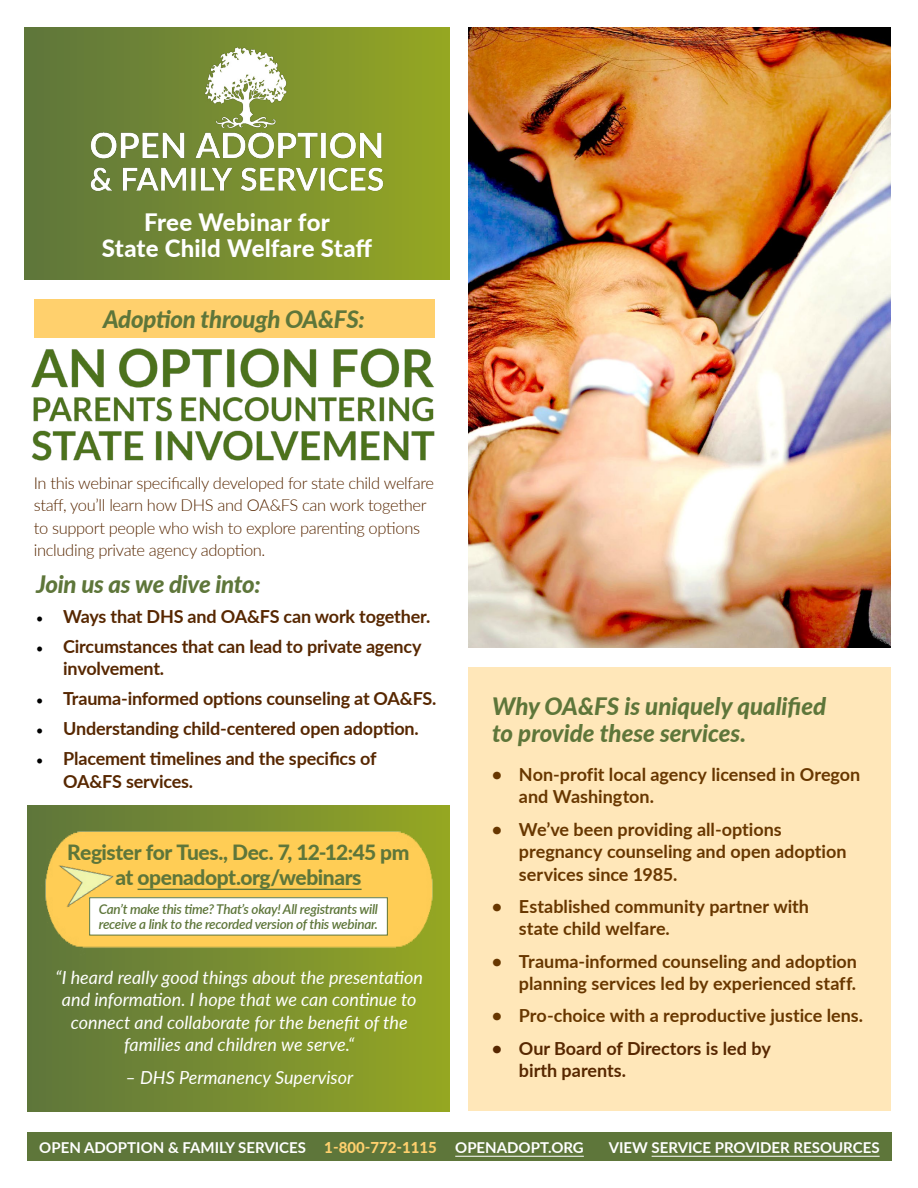
<style>
.page{position:relative;width:918px;height:1188px;background:#fff}
.page>*{position:absolute;margin:0;border:0;box-sizing:border-box;transform-origin:0 0}
.t1{font:italic 800 24px/27px "Lato";letter-spacing:-.005em;color:#5e763a}
.t2{font:800 24px/26.2px "Lato";letter-spacing:.005em;color:#fff;text-align:center}
.t3{font:800 21px/24.8px "Lato";letter-spacing:-.02em;color:#5e763a;text-align:center}
.t4{font:700 18px/22.5px "Lato";color:#683700}
.t5{font:700 18px/22.5px "Lato";letter-spacing:-.01em;color:#572700}
.t6{font:italic 18px/22.5px "Lato";color:#fff;text-align:center}
.t7{font:300 16.5px/22.5px "Lato";letter-spacing:-.02em;color:#572700}
.t8{font:700 15px "Lato";color:#fff}
.t9{font:italic 600 13.5px/15px "Lato";letter-spacing:-.02em;color:#5e763a}
.s1{font-family:"Minion Pro";color:#000}
.s2{font-weight:800;color:#ffd06d}
</style>
<div class="page">
<div style="left:27px;top:806px;width:423px;height:305px;background:linear-gradient(to right,#5d753d,#95a724)"></div>
<div style="left:25px;top:28px;width:425px;height:251px;background:linear-gradient(to right,#5d753d,#95a724)"></div>
<img style="left:468px;top:27px;width:423px;height:621px">
<img style="left:84px;top:44px;width:306px;height:153px">
<div style="left:468px;top:668px;width:423px;height:443px;background:#ffe7b9"></div>
<div style="left:27px;top:1133px;width:865px;height:28px;background:#5e763a"></div>
<hr style="left:455px;top:1156px;width:129px;height:1px;background:#fff">
<hr style="left:652px;top:1156px;width:228px;height:1px;background:#fff">
<img style="left:31px;top:348px;width:404px;height:113px">
<div style="left:34px;top:299px;width:400px;height:39px;background:#ffd06d"></div>
<img style="left:41px;top:831px;width:400px;height:132px">
<hr style="left:138px;top:889px;width:224px;height:1px;background:#5e763a">
<img style="left:54px;top:854px;width:66px;height:54px">
<div style="left:90px;top:898px;width:297px;height:37px;background:#fff"></div>
<div style="left:89px;top:897px;width:299px;height:38px;border:1px solid #5e763a"></div>
<h1 class="t2" style="left:102px;top:208px;width:272px">Free Webinar for<br>State Child Welfare Staff</h1>
<h1 class="t1" style="left:103px;top:305px;width:263px">Adoption through OA&amp;FS:</h1>
<p class="t7" style="left:34px;top:471px;width:402px">In this webinar specifically developed for state child welfare staff, you’ll learn how DHS and OA&amp;FS can work together to support people who wish to explore parenting options including private agency adoption.</p>
<h1 class="t1" style="left:36px;top:569px;width:226px">Join us as we dive into:</h1>
<p class="t5" style="left:36px;top:604px;width:396px"><span class="s1">•</span> Ways that DHS and OA&amp;FS can work together.</p>
<p class="t5" style="left:63px;top:634px;width:360px;text-indent:-27px"><span class="s1">•</span> Circumstances that can lead to private agency involvement.</p>
<p class="t5" style="left:36px;top:687px;width:402px"><span class="s1">•</span> Trauma-informed options counseling at OA&amp;FS.</p>
<p class="t5" style="left:36px;top:717px;width:384px"><span class="s1">•</span> Understanding child-centered open adoption.</p>
<p class="t5" style="left:63px;top:747px;width:315px;text-indent:-27px"><span class="s1">•</span> Placement timelines and the specifics of<br>OA&amp;FS services.</p>
<p class="t3" style="left:67px;top:839px;width:344px">Register for Tues., Dec. 7, 12-12:45 pm at openadopt.org/webinars</p>
<p class="t9" style="left:99px;top:901px;width:281px">Can’t make this time? That’s okay! All registrants will receive a link to the recorded version of this webinar.</p>
<p class="t6" style="left:56px;top:965px;width:369px">“I heard really good things about the presentation and information. I hope that we can continue to connect and collaborate for the benefit of the families and children we serve.“</p>
<p class="t6" style="left:126px;top:1065px;width:229px">– DHS Permanency Supervisor</p>
<h1 class="t1" style="left:492px;top:691px;width:336px">Why OA&amp;FS is uniquely qualified to provide these services.</h1>
<p class="t4" style="left:519px;top:762px;width:343px;text-indent:-27px">• Non-profit local agency licensed in Oregon and Washington.</p>
<p class="t4" style="left:519px;top:817px;width:329px;text-indent:-27px">• We’ve been providing all-options pregnancy counseling and open adoption services since 1985.</p>
<p class="t4" style="left:519px;top:894px;width:292px;text-indent:-27px">• Established community partner with state child welfare.</p>
<p class="t4" style="left:492px;top:949px;width:367px;text-align:right">• Trauma-informed counseling and adoption planning services led by experienced staff.</p>
<p class="t4" style="left:492px;top:1004px;width:373px">• Pro-choice with a reproductive justice lens.</p>
<p class="t5" style="left:519px;top:1036px;width:253px;text-indent:-27px">• Our Board of Directors is led by birth parents.</p>
<p class="t8" style="left:39px;top:1136px;width:546px">OPEN ADOPTION &amp; FAMILY SERVICES <span class="s2">1-800-772-1115</span> OPENADOPT.ORG</p>
<p class="t8" style="left:609px;top:1136px;width:272px">VIEW SERVICE PROVIDER RESOURCES</p>
</div>
